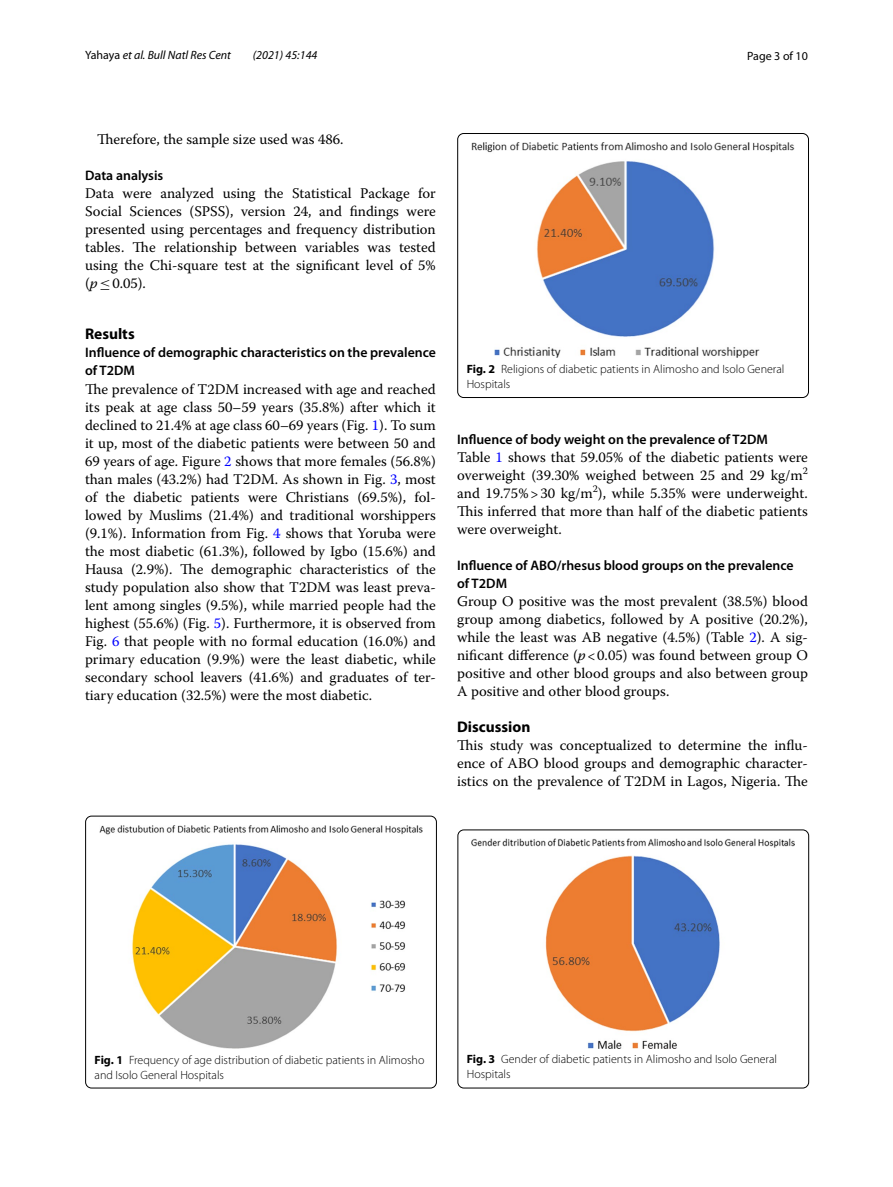
<style>
.page{position:relative;width:893px;height:1187px;background:#fff}
.page>*{position:absolute;margin:0;border:0;box-sizing:border-box;transform-origin:0 0}
.t1{font:700 15.45px "Myriad Pro";color:#000}
.t2{font:14.7px/18px "Warnock Pro";color:#000;text-align:justify}
.t3{font:600 13.8px/18px "Myriad Pro";color:#000}
.t4{font:300 12px/15px "Myriad Pro";color:#000}
.t5{font:italic 12px "Myriad Pro";color:#000}
.t6{font:12px "Myriad Pro";color:#000}
.s1{font-style:normal}
.s2{font-style:italic}
.s3{font-family:"MTSY"}
.s4{color:#00f}
.s5{font-weight:700}
</style>
<div class="page">
<img style="left:99px;top:825px;width:324px;height:223px">
<div style="left:85px;top:815px;width:352px;height:273px;border:1px solid #000;border-radius:6px"></div>
<img style="left:471px;top:142px;width:324px;height:216px">
<div style="left:457px;top:133px;width:352px;height:264px;border:1px solid #000;border-radius:6px"></div>
<img style="left:472px;top:838px;width:323px;height:210px">
<div style="left:458px;top:829px;width:351px;height:259px;border:1px solid #000;border-radius:6px"></div>
<p class="t5" style="left:85px;top:48px;width:147px"><span class="s1">Yahaya</span> et al. Bull Natl Res Cent</p>
<p class="t5" style="left:253px;top:48px;width:66px">(2021) 45:144</p>
<p class="t6" style="left:747px;top:48px;width:62px">Page 3 of 10</p>
<p class="t2" style="left:97px;top:130px;width:248px">Therefore, the sample size used was 486.</p>
<p class="t3" style="left:85px;top:166px;width:80px">Data analysis</p>
<p class="t2" style="left:85px;top:184px;width:352px">Data were analyzed using the Statistical Package for Social Sciences (SPSS), version 24, and findings were presented using percentages and frequency distribution tables. The relationship between variables was tested using the Chi-square test at the significant level of 5% (<span class="s2">p</span><span class="s3">≤</span>0.05).</p>
<p class="t1" style="left:85px;top:324px;width:51px">Results</p>
<p class="t3" style="left:85px;top:343px;width:352px">Influence of demographic characteristics on the prevalence of T2DM</p>
<p class="t2" style="left:85px;top:379px;width:352px">The prevalence of T2DM increased with age and reached its peak at age class 50–59 years (35.8%) after which it declined to 21.4% at age class 60–69 years (Fig. <span class="s4">1</span>). To sum it up, most of the diabetic patients were between 50 and 69 years of age. Figure <span class="s4">2</span> shows that more females (56.8%) than males (43.2%) had T2DM. As shown in Fig. <span class="s4">3</span>, most of the diabetic patients were Christians (69.5%), fol&shy;lowed by Muslims (21.4%) and traditional worshippers (9.1%). Information from Fig. <span class="s4">4</span> shows that Yoruba were the most diabetic (61.3%), followed by Igbo (15.6%) and Hausa (2.9%). The demographic characteristics of the study population also show that T2DM was least preva&shy;lent among singles (9.5%), while married people had the highest (55.6%) (Fig. <span class="s4">5</span>). Furthermore, it is observed from Fig. <span class="s4">6</span> that people with no formal education (16.0%) and primary education (9.9%) were the least diabetic, while secondary school leavers (41.6%) and graduates of ter&shy;tiary education (32.5%) were the most diabetic.</p>
<p class="t4" style="left:467px;top:361px;width:319px"><span class="s5">Fig. 2</span> Religions of diabetic patients in Alimosho and Isolo General<br>Hospitals</p>
<p class="t3" style="left:457px;top:430px;width:312px">Influence of body weight on the prevalence of T2DM</p>
<p class="t2" style="left:457px;top:448px;width:352px">Table <span class="s4">1</span> shows that 59.05% of the diabetic patients were overweight (39.30% weighed between 25 and 29 kg/m<sup>2 </sup>and 19.75%&gt;30 kg/m<sup>2</sup>), while 5.35% were underweight.<br>This inferred that more than half of the diabetic patients were overweight.</p>
<p class="t3" style="left:457px;top:556px;width:338px">Influence of ABO/rhesus blood groups on the prevalence of T2DM</p>
<p class="t2" style="left:457px;top:592px;width:352px">Group O positive was the most prevalent (38.5%) blood group among diabetics, followed by A positive (20.2%), while the least was AB negative (4.5%) (Table <span class="s4">2</span>). A sig&shy;nificant difference (<span class="s2">p</span>&lt;0.05) was found between group O positive and other blood groups and also between group A positive and other blood groups.</p>
<p class="t1" style="left:457px;top:716px;width:75px">Discussion</p>
<p class="t2" style="left:457px;top:736px;width:352px">This study was conceptualized to determine the influ&shy;ence of ABO blood groups and demographic character&shy;istics on the prevalence of T2DM in Lagos, Nigeria. The</p>
<p class="t4" style="left:95px;top:1052px;width:331px"><span class="s5">Fig. 1</span> Frequency of age distribution of diabetic patients in Alimosho and Isolo General Hospitals</p>
<p class="t4" style="left:467px;top:1051px;width:312px"><span class="s5">Fig. 3</span> Gender of diabetic patients in Alimosho and Isolo General<br>Hospitals</p>
</div>
